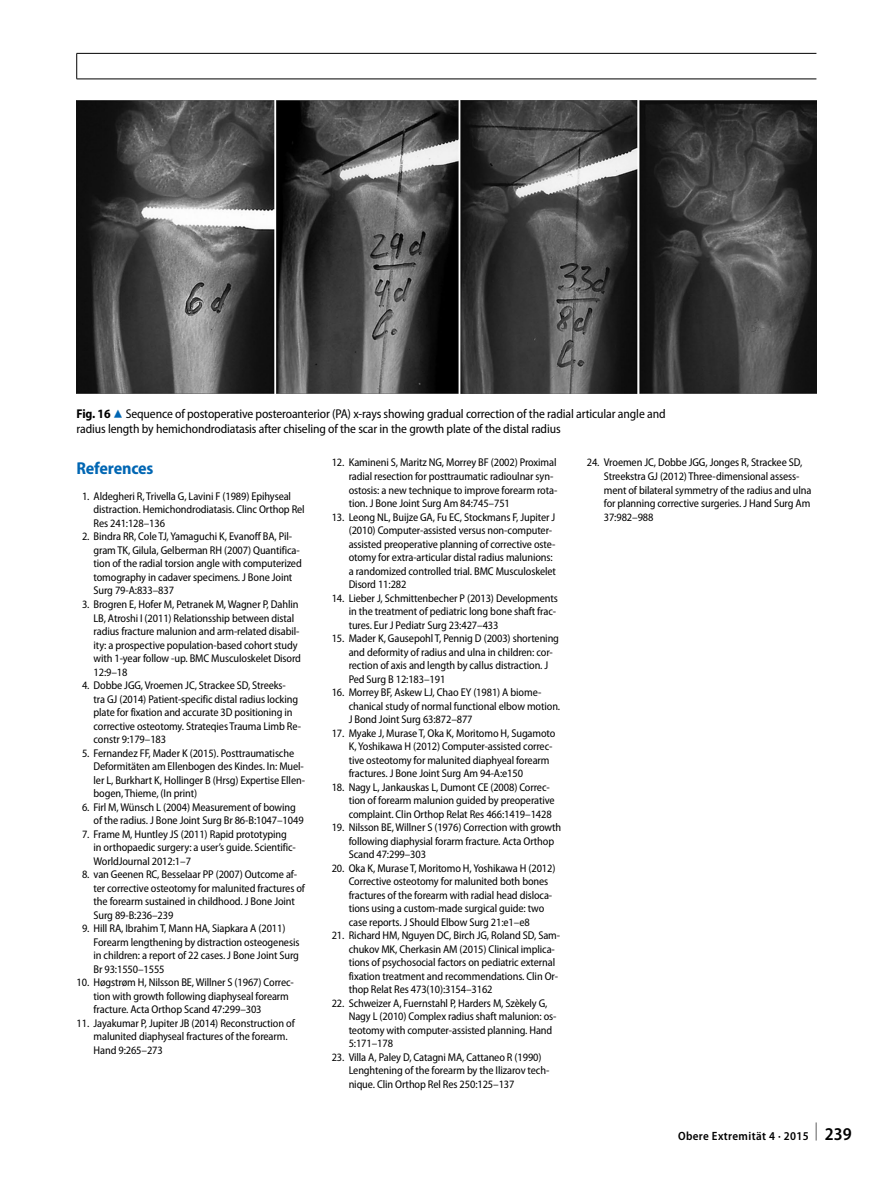
<style>
.page{position:relative;width:893px;height:1187px;background:#fff}
.page>*{position:absolute;margin:0;border:0;box-sizing:border-box;transform-origin:0 0}
.t1{font:700 semi-condensed 17.25px "Myriad Pro";letter-spacing:-.01em;color:#0066b3}
.t2{font:semi-condensed 12.75px/15px "Myriad Pro";letter-spacing:-.01em;color:#000}
.t3{font:600 semi-condensed 12px "Myriad Pro";letter-spacing:.03em;color:#000}
.t4{font:semi-condensed 11.25px/13.5px "Myriad Pro";letter-spacing:-.01em;color:#000}
.s1{font-weight:700}
.s2{font-family:"Blik Buttons";font-stretch:normal;font-size:13.5px;color:#0066b3}
.s3{font-size:18px}
</style>
<div class="page">
<img style="left:77px;top:100px;width:739px;height:294px">
<hr style="left:77px;top:79px;width:739px;height:1px;background:#000">
<svg style="left:76px;top:54px;width:1px;height:25px"></svg>
<hr style="left:77px;top:53px;width:739px;height:1px;background:#000">
<p class="t2" style="left:77px;top:406px;width:590px"><span class="s1">Fig. 16</span> <span class="s2">8</span> Sequence of postoperative posteroanterior (PA) x-rays showing gradual correction of the radial articular angle and radius length by hemichondrodiatasis after chiseling of the scar in the growth plate of the distal radius</p>
<h1 class="t1" style="left:77px;top:458px;width:78px">References</h1>
<p class="t4" style="left:94px;top:489px;width:213px;text-indent:-11px">1. Aldegheri R, Trivella G, Lavini F (1989) Epihyseal distraction. Hemichondrodiatasis. Clinc Orthop Rel<br>Res 241:128–136</p>
<p class="t4" style="left:94px;top:530px;width:210px;text-indent:-11px">2. Bindra RR, Cole TJ, Yamaguchi K, Evanoff BA, Pil&shy;gram TK, Gilula, Gelberman RH (2007) Quantifica&shy;tion of the radial torsion angle with computerized tomography in cadaver specimens. J Bone Joint Surg 79-A:833–837</p>
<p class="t4" style="left:94px;top:597px;width:209px;text-indent:-11px">3. Brogren E, Hofer M, Petranek M, Wagner P, Dahlin LB, Atroshi I (2011) Relationsship between distal radius fracture malunion and arm-related disabil&shy;ity: a prospective population-based cohort study with 1-year follow -up. BMC Musculoskelet Disord 12:9–18</p>
<p class="t4" style="left:94px;top:678px;width:209px;text-indent:-11px">4. Dobbe JGG, Vroemen JC, Strackee SD, Streeks-<br>tra GJ (2014) Patient-specific distal radius locking plate for fixation and accurate 3D positioning in corrective osteotomy. Strateqies Trauma Limb Re&shy;constr 9:179–183</p>
<p class="t4" style="left:94px;top:746px;width:213px;text-indent:-11px">5. Fernandez FF, Mader K (2015). Posttraumatische Deformitäten am Ellenbogen des Kindes. In: Muel&shy;ler L, Burkhart K, Hollinger B (Hrsg) Expertise Ellen&shy;bogen, Thieme, (In print)</p>
<p class="t4" style="left:94px;top:800px;width:212px;text-indent:-11px">6. Firl M, Wünsch L (2004) Measurement of bowing of the radius. J Bone Joint Surg Br 86-B:1047–1049</p>
<p class="t4" style="left:94px;top:827px;width:204px;text-indent:-11px">7. Frame M, Huntley JS (2011) Rapid prototyping in orthopaedic surgery: a user’s guide. Scientific-<br>WorldJournal 2012:1–7</p>
<p class="t4" style="left:94px;top:867px;width:213px;text-indent:-11px">8. van Geenen RC, Besselaar PP (2007) Outcome af&shy;ter corrective osteotomy for malunited fractures of the forearm sustained in childhood. J Bone Joint Surg 89-B:236–239</p>
<p class="t4" style="left:94px;top:921px;width:207px;text-indent:-11px">9. Hill RA, Ibrahim T, Mann HA, Siapkara A (2011)<br>Forearm lengthening by distraction osteogenesis in children: a report of 22 cases. J Bone Joint Surg Br 93:1550–1555</p>
<p class="t4" style="left:94px;top:975px;width:202px;text-indent:-17px">10. Høgstrøm H, Nilsson BE, Willner S (1967) Correc&shy;tion with growth following diaphyseal forearm fracture. Acta Orthop Scand 47:299–303</p>
<p class="t4" style="left:94px;top:1016px;width:203px;text-indent:-17px">11. Jayakumar P, Jupiter JB (2014) Reconstruction of malunited diaphyseal fractures of the forearm.<br>Hand 9:265–273</p>
<p class="t4" style="left:349px;top:456px;width:210px;text-indent:-17px">12. Kamineni S, Maritz NG, Morrey BF (2002) Proximal radial resection for posttraumatic radioulnar syn&shy;ostosis: a new technique to improve forearm rota&shy;tion. J Bone Joint Surg Am 84:745–751</p>
<p class="t4" style="left:349px;top:510px;width:209px;text-indent:-17px">13. Leong NL, Buijze GA, Fu EC, Stockmans F, Jupiter J (2010) Computer-assisted versus non-computer&shy;assisted preoperative planning of corrective oste&shy;otomy for extra-articular distal radius malunions: a randomized controlled trial. BMC Musculoskelet Disord 11:282</p>
<p class="t4" style="left:349px;top:591px;width:211px;text-indent:-17px">14. Lieber J, Schmittenbecher P (2013) Developments in the treatment of pediatric long bone shaft frac&shy;tures. Eur J Pediatr Surg 23:427–433</p>
<p class="t4" style="left:349px;top:631px;width:212px;text-indent:-17px">15. Mader K, Gausepohl T, Pennig D (2003) shortening and deformity of radius and ulna in children: cor&shy;rection of axis and length by callus distraction. J Ped Surg B 12:183–191</p>
<p class="t4" style="left:349px;top:685px;width:213px;text-indent:-17px">16. Morrey BF, Askew LJ, Chao EY (1981) A biome&shy;chanical study of normal functional elbow motion.<br>J Bond Joint Surg 63:872–877</p>
<p class="t4" style="left:349px;top:726px;width:208px;text-indent:-17px">17. Myake J, Murase T, Oka K, Moritomo H, Sugamoto K, Yoshikawa H (2012) Computer-assisted correc&shy;tive osteotomy for malunited diaphyeal forearm fractures. J Bone Joint Surg Am 94-A:e150</p>
<p class="t4" style="left:349px;top:780px;width:207px;text-indent:-17px">18. Nagy L, Jankauskas L, Dumont CE (2008) Correc&shy;tion of forearm malunion guided by preoperative complaint. Clin Orthop Relat Res 466:1419–1428</p>
<p class="t4" style="left:349px;top:820px;width:214px;text-indent:-17px">19. Nilsson BE, Willner S (1976) Correction with growth following diaphysial forarm fracture. Acta Orthop<br>Scand 47:299–303</p>
<p class="t4" style="left:349px;top:861px;width:208px;text-indent:-17px">20. Oka K, Murase T, Moritomo H, Yoshikawa H (2012)<br>Corrective osteotomy for malunited both bones fractures of the forearm with radial head disloca&shy;tions using a custom-made surgical guide: two case reports. J Should Elbow Surg 21:e1–e8</p>
<p class="t4" style="left:349px;top:928px;width:213px;text-indent:-17px">21. Richard HM, Nguyen DC, Birch JG, Roland SD, Sam&shy;chukov MK, Cherkasin AM (2015) Clinical implica&shy;tions of psychosocial factors on pediatric external fixation treatment and recommendations. Clin Or&shy;thop Relat Res 473(10):3154–3162</p>
<p class="t4" style="left:349px;top:996px;width:209px;text-indent:-17px">22. Schweizer A, Fuernstahl P, Harders M, Szèkely G, Nagy L (2010) Complex radius shaft malunion: os&shy;teotomy with computer-assisted planning. Hand 5:171–178</p>
<p class="t4" style="left:349px;top:1050px;width:202px;text-indent:-17px">23. Villa A, Paley D, Catagni MA, Cattaneo R (1990)<br>Lenghtening of the forearm by the Ilizarov tech&shy;nique. Clin Orthop Rel Res 250:125–137</p>
<p class="t4" style="left:604px;top:456px;width:209px;text-indent:-17px">24. Vroemen JC, Dobbe JGG, Jonges R, Strackee SD, Streekstra GJ (2012) Three-dimensional assess&shy;ment of bilateral symmetry of the radius and ulna for planning corrective surgeries. J Hand Surg Am 37:982–988</p>
<p class="t3" style="left:678px;top:1129px;width:175px">Obere Extremität 4 · 2015 <sup>|</sup> <span class="s3">239</span></p>
</div>
